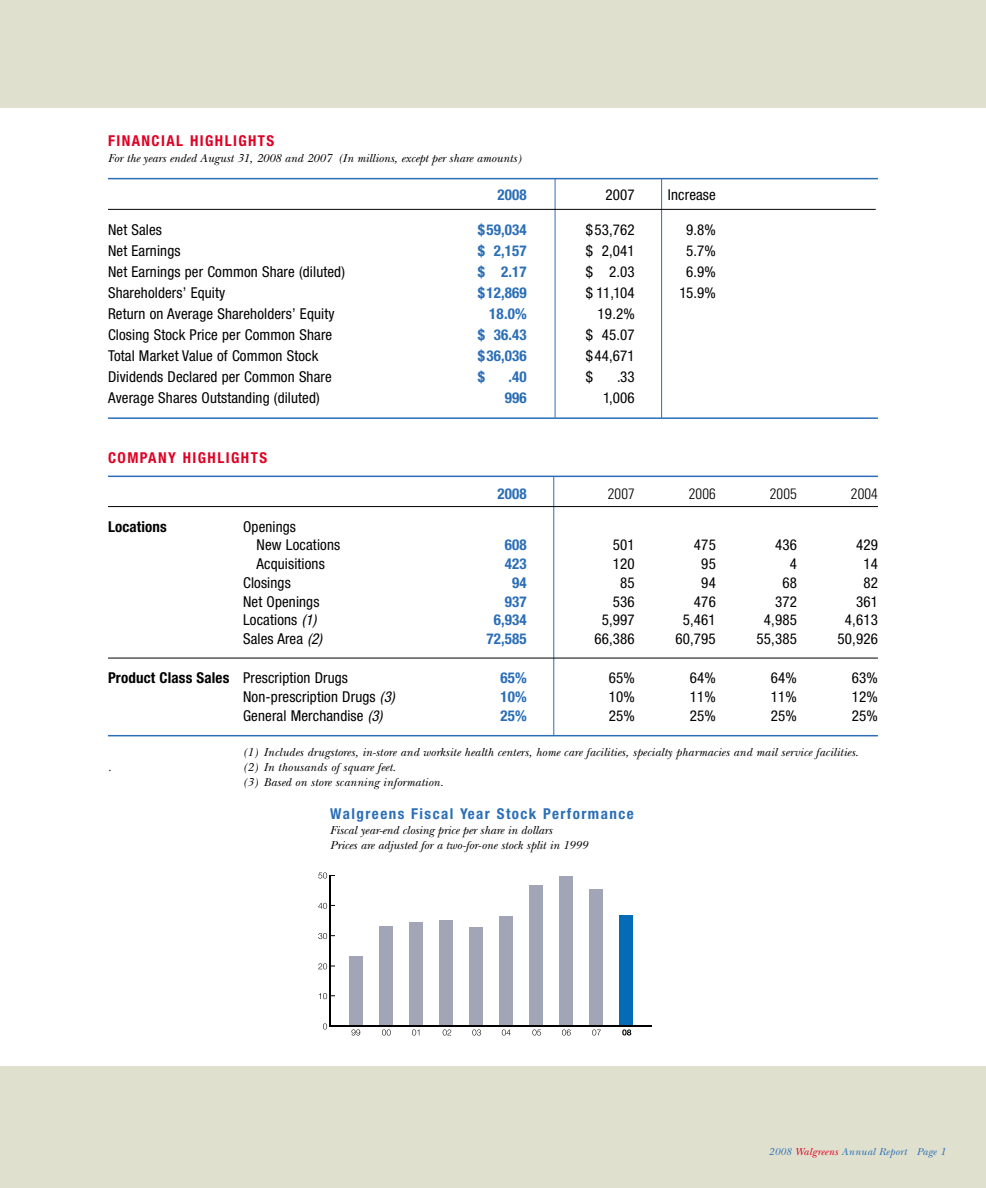
<style>
.page{position:relative;width:986px;height:1188px;background:#fff}
.page>*{position:absolute;margin:0;border:0;box-sizing:border-box;transform-origin:0 0}
.t1{font:condensed 15px/18.8px "Helvetica Neue";letter-spacing:.01em;color:#000}
.t2{font:700 condensed 15px "Helvetica Neue";letter-spacing:.01em;color:#2b6eb6}
.t3{font:700 condensed 15px "Helvetica Neue";letter-spacing:.01em;color:#000}
.t4{font:700 condensed 15px "Helvetica Neue";letter-spacing:.095em;color:#df0024}
.t5{font:700 condensed 15px "Helvetica Neue";letter-spacing:.095em;color:#2b6eb6}
.t6{font:300 condensed 15px "Univers";letter-spacing:.01em;color:#000}
.t7{font:italic 12px/15px "New Baskerville";letter-spacing:.01em;color:#000}
.t8{font:italic 10.5px "New Baskerville";letter-spacing:.025em;color:#2b6eb6}
.s1{font-style:italic}
.s2{font-weight:400}
.s3{color:#df0024}
</style>
<div class="page">
<hr style="left:553px;top:476px;width:1px;height:260px;background:#2b6eb6">
<hr style="left:661px;top:179px;width:1px;height:239px;background:#2b6eb6">
<hr style="left:554px;top:178px;width:1px;height:240px;background:#2b6eb6">
<div style="left:0;top:0;width:986px;height:108px;background:#dfe1ce"></div>
<div style="left:0;top:1066px;width:986px;height:122px;background:#dfe1ce"></div>
<hr style="left:108px;top:209px;width:767px;height:1px;background:#000">
<hr style="left:108px;top:178px;width:770px;height:1px;background:#2b6eb6">
<hr style="left:108px;top:417px;width:770px;height:2px;background:#2b6eb6">
<hr style="left:108px;top:476px;width:770px;height:1px;background:#2b6eb6">
<hr style="left:108px;top:506px;width:770px;height:1px;background:#000">
<hr style="left:108px;top:658px;width:770px;height:1px;background:#000">
<hr style="left:108px;top:735px;width:770px;height:1px;background:#2b6eb6">
<svg style="left:323px;top:1023px;width:4px;height:7px"></svg>
<svg style="left:351px;top:1029px;width:9px;height:7px"></svg>
<svg style="left:532px;top:1029px;width:9px;height:7px"></svg>
<svg style="left:502px;top:1029px;width:8px;height:7px"></svg>
<svg style="left:562px;top:1029px;width:9px;height:7px"></svg>
<svg style="left:442px;top:1029px;width:9px;height:7px"></svg>
<svg style="left:412px;top:1029px;width:7px;height:7px"></svg>
<svg style="left:382px;top:1029px;width:9px;height:7px"></svg>
<svg style="left:472px;top:1029px;width:9px;height:7px"></svg>
<svg style="left:592px;top:1029px;width:9px;height:7px"></svg>
<svg style="left:622px;top:1029px;width:9px;height:7px"></svg>
<hr style="left:330px;top:875px;width:1px;height:151px;background:#000">
<svg style="left:319px;top:993px;width:16px;height:6px"></svg>
<svg style="left:318px;top:963px;width:17px;height:6px"></svg>
<svg style="left:318px;top:903px;width:17px;height:6px"></svg>
<svg style="left:318px;top:933px;width:17px;height:6px"></svg>
<svg style="left:318px;top:872px;width:17px;height:7px"></svg>
<div style="left:589px;top:890px;width:14px;height:136px;background:#a1a5b5"></div>
<div style="left:619px;top:916px;width:14px;height:110px;background:#046cb6"></div>
<div style="left:559px;top:877px;width:14px;height:149px;background:#a1a5b5"></div>
<div style="left:529px;top:886px;width:14px;height:140px;background:#a1a5b5"></div>
<div style="left:499px;top:916px;width:14px;height:110px;background:#a1a5b5"></div>
<div style="left:469px;top:927px;width:14px;height:99px;background:#a1a5b5"></div>
<div style="left:439px;top:921px;width:14px;height:105px;background:#a1a5b5"></div>
<div style="left:409px;top:922px;width:14px;height:104px;background:#a1a5b5"></div>
<div style="left:379px;top:927px;width:14px;height:99px;background:#a1a5b5"></div>
<div style="left:349px;top:956px;width:14px;height:70px;background:#a1a5b5"></div>
<hr style="left:330px;top:1025px;width:321px;height:1px;background:#000">
<p class="t4" style="left:108px;top:135px;width:168px">FINANCIAL HIGHLIGHTS</p>
<p class="t7" style="left:108px;top:152px;width:414px">For the years ended August 31, 2008 and 2007 (In millions, except per share amounts)</p>
<p class="t2" style="left:497px;top:190px;width:31px">2008</p>
<p class="t1" style="left:605px;top:187px;width:31px">2007</p>
<p class="t1" style="left:668px;top:187px;width:49px">Increase</p>
<p class="t1" style="left:108px;top:222px;width:55px">Net Sales</p>
<p class="t2" style="left:478px;top:224px;width:50px">$59,034</p>
<p class="t1" style="left:586px;top:222px;width:50px">$53,762</p>
<p class="t1" style="left:686px;top:222px;width:31px">9.8%</p>
<p class="t1" style="left:108px;top:243px;width:74px">Net Earnings</p>
<p class="t2" style="left:478px;top:245px;width:50px">$ 2,157</p>
<p class="t1" style="left:586px;top:243px;width:50px">$ 2,041</p>
<p class="t1" style="left:686px;top:243px;width:31px">5.7%</p>
<p class="t1" style="left:108px;top:264px;width:238px">Net Earnings per Common Share (diluted)</p>
<p class="t2" style="left:478px;top:266px;width:50px">$ 2.17</p>
<p class="t1" style="left:586px;top:264px;width:50px">$ 2.03</p>
<p class="t1" style="left:686px;top:264px;width:31px">6.9%</p>
<p class="t1" style="left:108px;top:285px;width:119px">Shareholders’ Equity</p>
<p class="t2" style="left:478px;top:287px;width:50px">$12,869</p>
<p class="t1" style="left:586px;top:285px;width:50px">$ 11,104</p>
<p class="t1" style="left:679px;top:285px;width:38px">15.9%</p>
<p class="t1" style="left:108px;top:306px;width:228px">Return on Average Shareholders’ Equity</p>
<p class="t2" style="left:489px;top:308px;width:39px">18.0%</p>
<p class="t1" style="left:597px;top:306px;width:39px">19.2%</p>
<p class="t1" style="left:108px;top:327px;width:226px">Closing Stock Price per Common Share</p>
<p class="t2" style="left:478px;top:329px;width:50px">$ 36.43</p>
<p class="t1" style="left:586px;top:327px;width:50px">$ 45.07</p>
<p class="t1" style="left:108px;top:348px;width:212px">Total Market Value of Common Stock</p>
<p class="t2" style="left:478px;top:350px;width:50px">$36,036</p>
<p class="t1" style="left:586px;top:348px;width:50px">$44,671</p>
<p class="t1" style="left:108px;top:369px;width:225px">Dividends Declared per Common Share</p>
<p class="t2" style="left:478px;top:371px;width:9px">$</p>
<p class="t2" style="left:508px;top:371px;width:20px">.40</p>
<p class="t1" style="left:586px;top:369px;width:9px">$</p>
<p class="t1" style="left:617px;top:369px;width:19px">.33</p>
<p class="t1" style="left:108px;top:390px;width:213px">Average Shares Outstanding (diluted)</p>
<p class="t2" style="left:505px;top:392px;width:23px">996</p>
<p class="t1" style="left:603px;top:390px;width:33px">1,006</p>
<p class="t4" style="left:108px;top:452px;width:161px">COMPANY HIGHLIGHTS</p>
<p class="t3" style="left:108px;top:521px;width:60px">Locations</p>
<p class="t1" style="left:256px;top:518px;width:85px;text-indent:-14px">Openings<br>New Locations</p>
<p class="t2" style="left:497px;top:489px;width:31px">2008</p>
<p class="t6" style="left:607px;top:489px;width:29px">2007</p>
<p class="t6" style="left:688px;top:489px;width:29px">2006</p>
<p class="t6" style="left:769px;top:489px;width:29px">2005</p>
<p class="t6" style="left:850px;top:489px;width:29px">2004</p>
<p class="t2" style="left:505px;top:540px;width:23px">608</p>
<p class="t1" style="left:613px;top:537px;width:23px">501</p>
<p class="t1" style="left:694px;top:537px;width:23px">475</p>
<p class="t1" style="left:775px;top:537px;width:23px">436</p>
<p class="t1" style="left:856px;top:537px;width:23px">429</p>
<p class="t1" style="left:256px;top:556px;width:70px">Acquisitions</p>
<p class="t2" style="left:505px;top:558px;width:23px">423</p>
<p class="t1" style="left:613px;top:556px;width:23px">120</p>
<p class="t1" style="left:701px;top:556px;width:16px">95</p>
<p class="t1" style="left:789px;top:556px;width:9px">4</p>
<p class="t1" style="left:863px;top:556px;width:16px">14</p>
<p class="t1" style="left:243px;top:575px;width:49px">Closings</p>
<p class="t2" style="left:512px;top:577px;width:16px">94</p>
<p class="t1" style="left:620px;top:575px;width:16px">85</p>
<p class="t1" style="left:701px;top:575px;width:16px">94</p>
<p class="t1" style="left:782px;top:575px;width:16px">68</p>
<p class="t1" style="left:863px;top:575px;width:16px">82</p>
<p class="t1" style="left:243px;top:593px;width:78px">Net Openings</p>
<p class="t2" style="left:505px;top:596px;width:23px">937</p>
<p class="t1" style="left:613px;top:593px;width:23px">536</p>
<p class="t1" style="left:694px;top:593px;width:23px">476</p>
<p class="t1" style="left:775px;top:593px;width:23px">372</p>
<p class="t1" style="left:856px;top:593px;width:23px">361</p>
<p class="t1" style="left:243px;top:612px;width:75px">Locations <span class="s1">(1)</span></p>
<p class="t2" style="left:494px;top:615px;width:34px">6,934</p>
<p class="t1" style="left:602px;top:612px;width:34px">5,997</p>
<p class="t1" style="left:683px;top:612px;width:34px">5,461</p>
<p class="t1" style="left:764px;top:612px;width:34px">4,985</p>
<p class="t1" style="left:845px;top:612px;width:34px">4,613</p>
<p class="t1" style="left:243px;top:631px;width:80px">Sales Area <span class="s1">(2)</span></p>
<p class="t2" style="left:486px;top:633px;width:42px">72,585</p>
<p class="t1" style="left:594px;top:631px;width:42px">66,386</p>
<p class="t1" style="left:675px;top:631px;width:42px">60,795</p>
<p class="t1" style="left:756px;top:631px;width:42px">55,385</p>
<p class="t1" style="left:837px;top:631px;width:42px">50,926</p>
<p class="t3" style="left:108px;top:672px;width:241px">Product Class Sales <span class="s2">Prescription Drugs</span></p>
<p class="t2" style="left:500px;top:672px;width:28px">65%</p>
<p class="t1" style="left:608px;top:670px;width:28px">65%</p>
<p class="t1" style="left:689px;top:670px;width:28px">64%</p>
<p class="t1" style="left:770px;top:670px;width:28px">64%</p>
<p class="t1" style="left:851px;top:670px;width:28px">63%</p>
<p class="t1" style="left:243px;top:688px;width:153px">Non-prescription Drugs <span class="s1">(3)</span></p>
<p class="t2" style="left:500px;top:691px;width:28px">10%</p>
<p class="t1" style="left:608px;top:688px;width:28px">10%</p>
<p class="t1" style="left:689px;top:688px;width:28px">11%</p>
<p class="t1" style="left:770px;top:688px;width:28px">11%</p>
<p class="t1" style="left:851px;top:688px;width:28px">12%</p>
<p class="t1" style="left:243px;top:707px;width:141px">General Merchandise <span class="s1">(3)</span></p>
<p class="t2" style="left:500px;top:710px;width:28px">25%</p>
<p class="t1" style="left:608px;top:707px;width:28px">25%</p>
<p class="t1" style="left:689px;top:707px;width:28px">25%</p>
<p class="t1" style="left:770px;top:707px;width:28px">25%</p>
<p class="t1" style="left:851px;top:707px;width:28px">25%</p>
<p class="t7" style="left:243px;top:746px;width:617px">(1) Includes drugstores, in-store and worksite health centers, home care facilities, specialty pharmacies and mail service facilities.</p>
<p class="t7" style="left:108px;top:761px;width:5px">.</p>
<p class="t7" style="left:243px;top:761px;width:202px">(2) In thousands of square feet.<br>(3) Based on store scanning information.</p>
<p class="t5" style="left:330px;top:808px;width:305px">Walgreens Fiscal Year Stock Performance</p>
<p class="t7" style="left:330px;top:824px;width:258px">Fiscal year-end closing price per share in dollars<br>Prices are adjusted for a two-for-one stock split in 1999</p>
<p class="t8" style="left:768px;top:1148px;width:178px">2008 <span class="s3">Walgreens</span> Annual Report Page 1</p>
</div>
